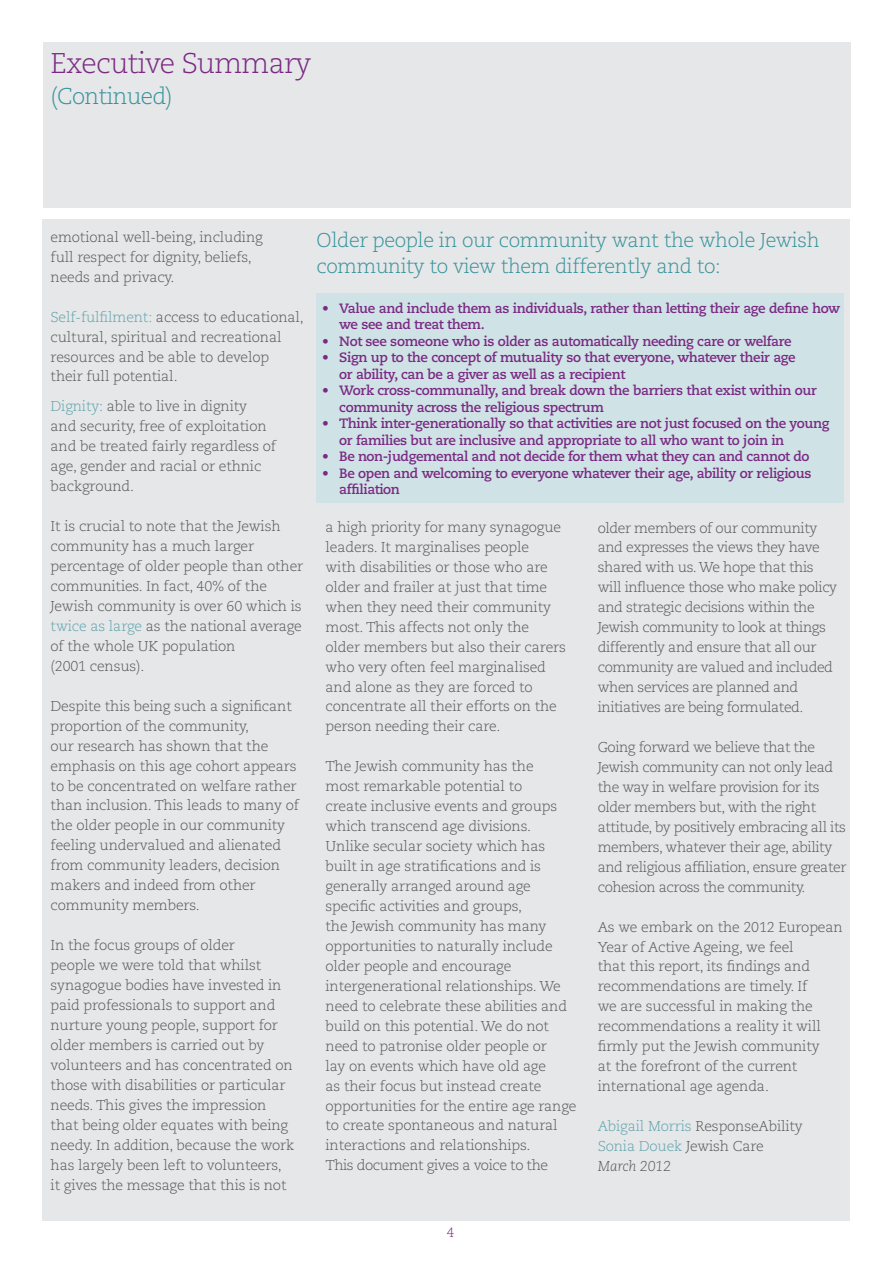
<style>
.page{position:relative;width:893px;height:1263px;background:#fff}
.page>*{position:absolute;margin:0;border:0;box-sizing:border-box;transform-origin:0 0}
.t1{font:300 28.5px "Caecilia LT Std";letter-spacing:-.03em;color:#7b2a83}
.t2{font:300 22.8px "Caecilia LT Std";letter-spacing:-.03em;color:#37939b}
.t3{font:300 19.95px/25.7px "Caecilia LT Std";letter-spacing:-.02em;color:#37939b}
.t4{font:300 14.25px/20px "Caecilia LT Std";letter-spacing:-.01em;color:#57585a}
.t5{font:300 14.25px/20px "Caecilia LT Std";letter-spacing:-.03em;color:#57585a}
.t6{font:700 13.5px/16.5px "Caecilia LT Std";letter-spacing:-.025em;color:#7b2a83}
.t7{font:300 13.5px "Caecilia LT Std";color:#7b2a83}
.s1{color:#5fa4ac}
.s2{font-style:italic}
</style>
<div class="page">
<div style="left:43px;top:219px;width:807px;height:1001px;background:#e6e7e9"></div>
<div style="left:43px;top:43px;width:807px;height:165px;background:#e6e7e9"></div>
<div style="left:316px;top:294px;width:527px;height:209px;background:#cfe3e6"></div>
<h1 class="t1" style="left:51px;top:47px;width:262px">Executive Summary</h1>
<h2 class="t2" style="left:51px;top:83px;width:124px">(Continued)</h2>
<p class="t4" style="left:51px;top:227px;width:214px">emotional well-being, including full respect for dignity, beliefs, needs and privacy.</p>
<p class="t4" style="left:51px;top:307px;width:255px"><span class="s1">Self-fulfilment:</span> access to educational, cultural, spiritual and recreational resources and be able to develop their full potential.</p>
<p class="t4" style="left:51px;top:397px;width:227px"><span class="s1">Dignity:</span> able to live in dignity and security, free of exploitation and be treated fairly regardless of age, gender and racial or ethnic background.</p>
<p class="t4" style="left:51px;top:517px;width:254px">It is crucial to note that the Jewish community has a much larger percentage of older people than other communities. In fact, 40% of the<br>Jewish community is over 60 which is <span class="s1">twice as large</span> as the national average of the whole UK population<br>(2001 census).</p>
<p class="t4" style="left:51px;top:696px;width:250px">Despite this being such a significant proportion of the community,<br>our research has shown that the emphasis on this age cohort appears to be concentrated on welfare rather than inclusion. This leads to many of the older people in our community feeling undervalued and alienated from community leaders, decision makers and indeed from other community members.</p>
<p class="t4" style="left:51px;top:935px;width:245px">In the focus groups of older<br>people we were told that whilst synagogue bodies have invested in paid professionals to support and nurture young people, support for older members is carried out by volunteers and has concentrated on those with disabilities or particular needs. This gives the impression that being older equates with being needy. In addition, because the work has largely been left to volunteers, it gives the message that this is not</p>
<h3 class="t3" style="left:317px;top:228px;width:504px">Older people in our community want the whole Jewish community to view them differently and to:</h3>
<p class="t6" style="left:339px;top:300px;width:502px;text-indent:-17px">• Value and include them as individuals, rather than letting their age define how we see and treat them.</p>
<p class="t6" style="left:322px;top:333px;width:471px">• Not see someone who is older as automatically needing care or welfare</p>
<p class="t6" style="left:339px;top:349px;width:458px;text-indent:-17px">• Sign up to the concept of mutuality so that everyone, whatever their age or ability, can be a giver as well as a recipient</p>
<p class="t6" style="left:339px;top:382px;width:479px;text-indent:-17px">• Work cross-communally, and break down the barriers that exist within our community across the religious spectrum</p>
<p class="t6" style="left:339px;top:415px;width:492px;text-indent:-17px">• Think inter-generationally so that activities are not just focused on the young or families but are inclusive and appropriate to all who want to join in</p>
<p class="t6" style="left:322px;top:448px;width:489px">• Be non-judgemental and not decide for them what they can and cannot do</p>
<p class="t6" style="left:339px;top:465px;width:474px;text-indent:-17px">• Be open and welcoming to everyone whatever their age, ability or religious affiliation</p>
<p class="t4" style="left:326px;top:517px;width:242px">a high priority for many synagogue leaders. It marginalises people<br>with disabilities or those who are older and frailer at just that time when they need their community most. This affects not only the older members but also their carers who very often feel marginalised and alone as they are forced to concentrate all their efforts on the person needing their care.</p>
<p class="t4" style="left:326px;top:757px;width:252px">The Jewish community has the<br>most remarkable potential to<br>create inclusive events and groups which transcend age divisions.<br>Unlike secular society which has built in age stratifications and is generally arranged around age specific activities and groups,<br>the Jewish community has many opportunities to naturally include older people and encourage intergenerational relationships. We need to celebrate these abilities and build on this potential. We do not need to patronise older people or<br>lay on events which have old age<br>as their focus but instead create opportunities for the entire age range to create spontaneous and natural interactions and relationships.<br>This document gives a voice to the</p>
<p class="t5" style="left:598px;top:518px;width:241px">older members of our community and expresses the views they have shared with us. We hope that this will influence those who make policy and strategic decisions within the Jewish community to look at things differently and ensure that all our community are valued and included when services are planned and initiatives are being formulated.</p>
<p class="t5" style="left:598px;top:737px;width:250px">Going forward we believe that the Jewish community can not only lead the way in welfare provision for its older members but, with the right attitude, by positively embracing all its members, whatever their age, ability and religious affiliation, ensure greater cohesion across the community.</p>
<p class="t4" style="left:598px;top:917px;width:246px">As we embark on the 2012 European<br>Year of Active Ageing, we feel<br>that this report, its findings and recommendations are timely. If<br>we are successful in making the recommendations a reality it will firmly put the Jewish community<br>at the forefront of the current international age agenda.</p>
<p class="t4" style="left:598px;top:1116px;width:207px"><span class="s1">Abigail Morris</span> ResponseAbility<br><span class="s1">Sonia Douek</span> Jewish Care<br><span class="s2">March 2012</span></p>
<p class="t7" style="left:447px;top:1224px;width:9px">4</p>
</div>
